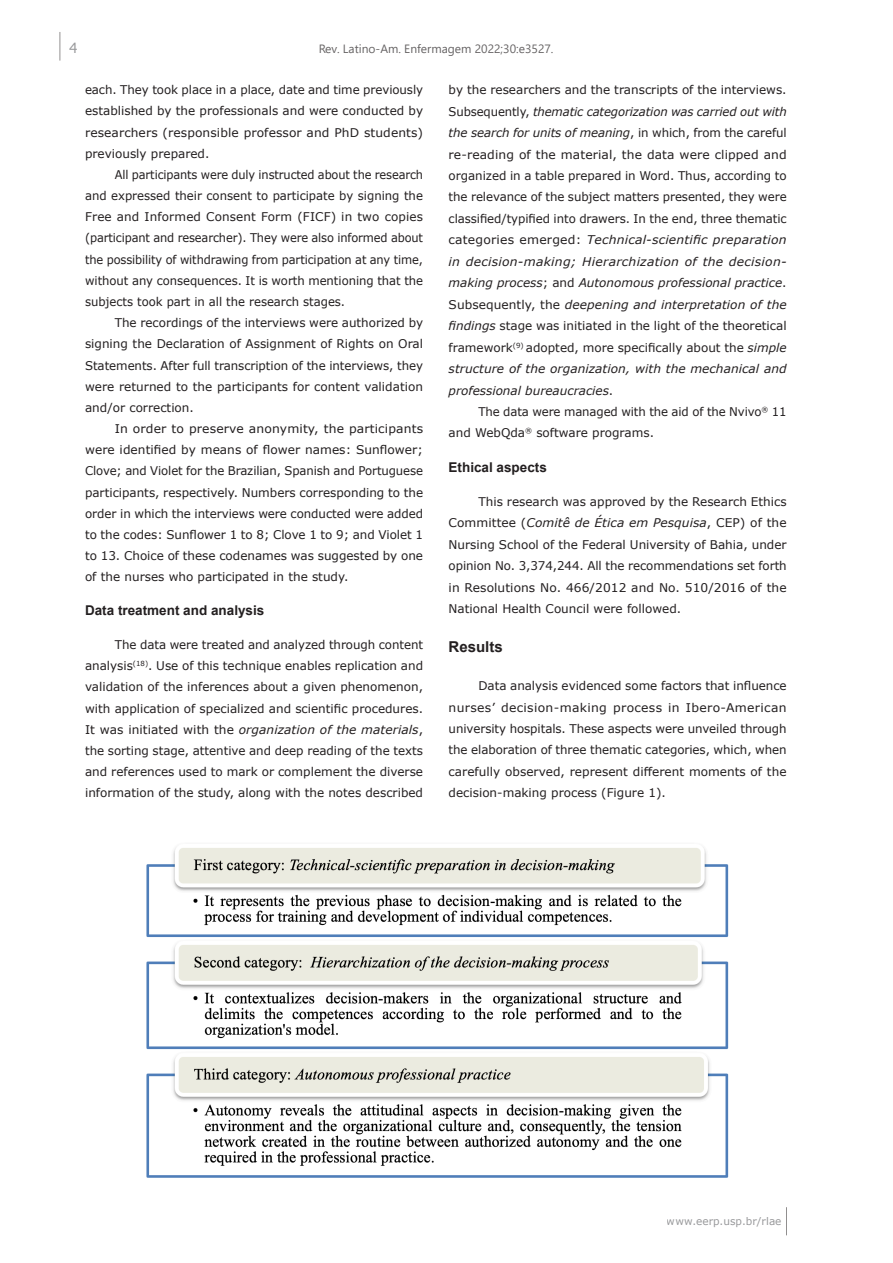
<style>
.page{position:relative;width:893px;height:1263px;background:#fff}
.page>*{position:absolute;margin:0;border:0;box-sizing:border-box;transform-origin:0 0}
.SUB1{font:700 15px "Arial";color:#231f20}
.SUB2{font:700 13.5px "Arial";color:#231f20}
.t1{font:13.5px "Geneva";color:#6c6d70}
.Texto{font:12px/21.5px "Verdana";color:#231f20;text-align:justify}
.Texto-2{font:12px/21.1px "Verdana";color:#231f20;text-align:justify;scale:.95 1}
.t2{font:12px "Segoe UI";color:#231f20}
.t3{font:10.5px "Verdana";color:#6c6d70}
.s1{font-style:italic}
</style>
<div class="page">
<svg style="left:786px;top:1207px;width:1px;height:28px"></svg>
<svg style="left:60px;top:32px;width:1px;height:29px"></svg>
<img style="left:146px;top:847px;width:583px;height:331px">
<p class="t1" style="left:68px;top:40px;width:11px">4</p>
<p class="t2" style="left:318px;top:38px;width:237px">Rev. Latino-Am. Enfermagem 2022;30:e3527.</p>
<p class="Texto" style="left:85px;top:79px;width:340px">each. They took place in a place, date and time previously established by the professionals and were conducted by researchers (responsible professor and PhD students) previously prepared.</p>
<p class="Texto-2" style="left:85px;top:164px;width:357px;text-indent:30px">All participants were duly instructed about the research and expressed their consent to participate by signing the Free and Informed Consent Form (FICF) in two copies (participant and researcher). They were also informed about the possibility of withdrawing from participation at any time, without any consequences. It is worth mentioning that the subjects took part in all the research stages.</p>
<p class="Texto" style="left:85px;top:312px;width:340px;text-indent:30px">The recordings of the interviews were authorized by signing the Declaration of Assignment of Rights on Oral Statements. After full transcription of the interviews, they were returned to the participants for content validation and/or correction.</p>
<p class="Texto" style="left:85px;top:418px;width:340px;text-indent:30px">In order to preserve anonymity, the participants were identified by means of flower names: Sunflower; Clove; and Violet for the Brazilian, Spanish and Portuguese participants, respectively. Numbers corresponding to the order in which the interviews were conducted were added to the codes: Sunflower 1 to 8; Clove 1 to 9; and Violet 1 to 13. Choice of these codenames was suggested by one of the nurses who participated in the study.</p>
<p class="SUB2" style="left:85px;top:601px;width:181px">Data treatment and analysis</p>
<p class="Texto" style="left:85px;top:634px;width:340px;text-indent:30px">The data were treated and analyzed through content analysis<sup>(18)</sup>. Use of this technique enables replication and validation of the inferences about a given phenomenon, with application of specialized and scientific procedures.<br>It was initiated with the <span class="s1">organization of the materials</span>, the sorting stage, attentive and deep reading of the texts and references used to mark or complement the diverse information of the study, along with the notes described</p>
<p class="Texto" style="left:449px;top:79px;width:340px">by the researchers and the transcripts of the interviews.<br>Subsequently, <span class="s1">thematic categorization was carried out with the search for units of meaning</span>, in which, from the careful re-reading of the material, the data were clipped and organized in a table prepared in Word. Thus, according to the relevance of the subject matters presented, they were classified/typified into drawers. In the end, three thematic categories emerged: <span class="s1">Technical-scientific preparation in decision-making; Hierarchization of the decision&shy;making process</span>; and <span class="s1">Autonomous professional practice</span>.<br>Subsequently, the <span class="s1">deepening and interpretation of the findings</span> stage was initiated in the light of the theoretical framework<sup>(9)</sup> adopted, more specifically about the <span class="s1">simple structure of the organization, with the mechanical and professional bureaucracies</span>.</p>
<p class="Texto" style="left:449px;top:401px;width:340px;text-indent:30px">The data were managed with the aid of the Nvivo<sup>®</sup> 11 and WebQda<sup>®</sup> software programs.</p>
<p class="SUB2" style="left:449px;top:457px;width:100px">Ethical aspects</p>
<p class="Texto" style="left:449px;top:491px;width:340px;text-indent:30px">This research was approved by the Research Ethics Committee (<span class="s1">Comitê de Ética em Pesquisa</span>, CEP) of the Nursing School of the Federal University of Bahia, under opinion No. 3,374,244. All the recommendations set forth in Resolutions No. 466/2012 and No. 510/2016 of the National Health Council were followed.</p>
<p class="SUB1" style="left:449px;top:636px;width:56px">Results</p>
<p class="Texto" style="left:449px;top:675px;width:340px;text-indent:30px">Data analysis evidenced some factors that influence nurses’ decision-making process in Ibero-American university hospitals. These aspects were unveiled through the elaboration of three thematic categories, which, when carefully observed, represent different moments of the decision-making process (Figure 1).</p>
<p class="t3" style="left:667px;top:1214px;width:116px">www.eerp.usp.br/rlae</p>
</div>
